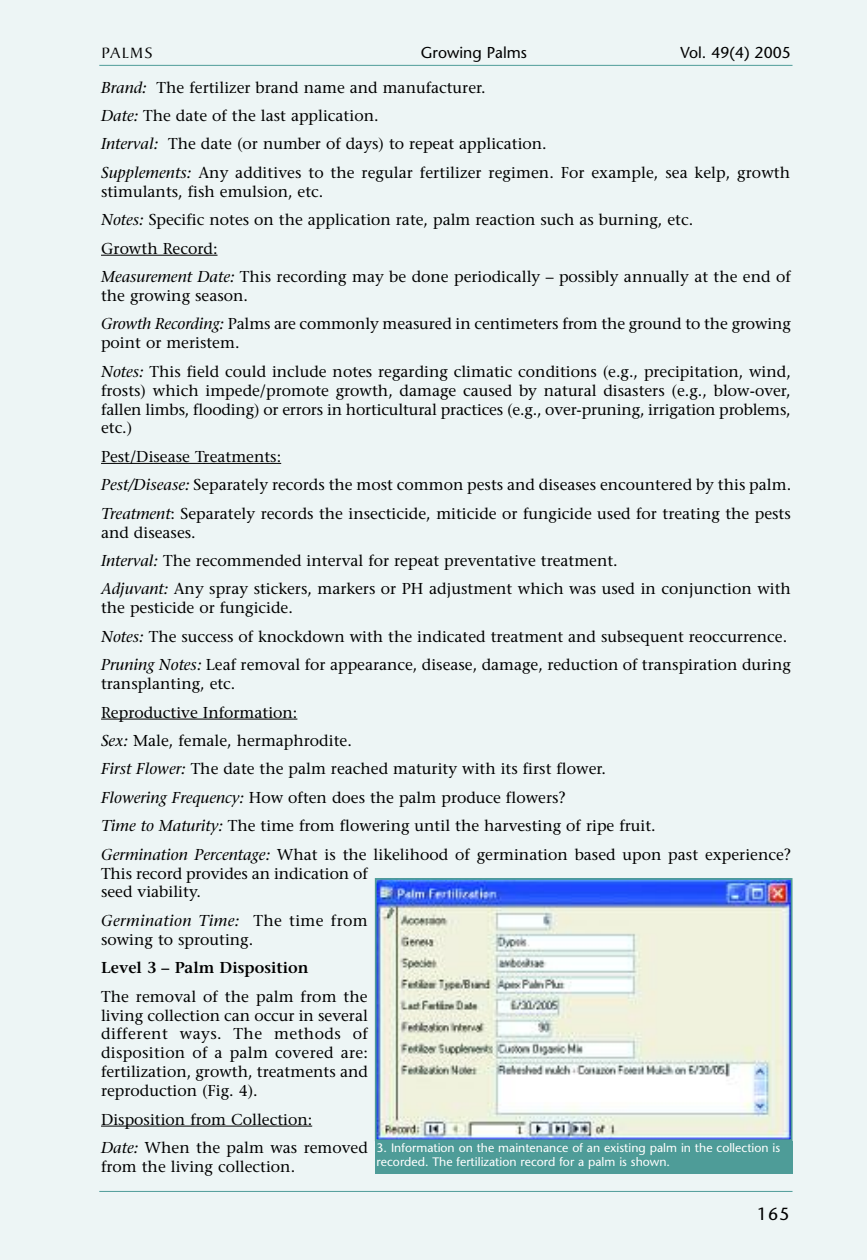
<style>
.page{position:relative;width:867px;height:1260px;background:#fff}
.page>*{position:absolute;margin:0;border:0;box-sizing:border-box;transform-origin:0 0}
.t1{font:17.5px "Stone Sans";color:#000}
.t2{font:15.75px/28.3px "Stone Serif";color:#000}
.t3{font:15.75px "Stone Sans";color:#000}
.t4{font:600 15.75px "Stone Serif";color:#000}
.t5{font:15.75px "Cygnet";letter-spacing:.055em;color:#000}
.t6{font:12.25px/14.7px "Stone Sans";color:#fff}
.s1{font-style:italic}
</style>
<div class="page">
<div style="left:0;top:0;width:866px;height:1260px;background:#edf5f5"></div>
<hr style="left:99px;top:1191px;width:693px;height:1px;background:#4e9c98">
<hr style="left:99px;top:65px;width:693px;height:1px;background:#4e9c98">
<hr style="left:101px;top:255px;width:116px;height:1px;background:#000">
<hr style="left:101px;top:463px;width:103px;height:1px;background:#000">
<hr style="left:203px;top:463px;width:78px;height:1px;background:#000">
<hr style="left:101px;top:719px;width:196px;height:1px;background:#000">
<hr style="left:101px;top:1126px;width:211px;height:1px;background:#000">
<img style="left:378px;top:881px;width:411px;height:257px">
<div style="left:375px;top:878px;width:417px;height:263px;border:2px solid #4e9c98"></div>
<div style="left:375px;top:1141px;width:417px;height:32px;background:#4e9c98"></div>
<p class="t5" style="left:101px;top:43px;width:53px">PALMS</p>
<p class="t3" style="left:421px;top:46px;width:108px">Growing Palms</p>
<p class="t3" style="left:680px;top:46px;width:112px">Vol. 49(4) 2005</p>
<p class="t2" style="left:101px;top:75px;width:690px"><span class="s1">Brand:</span> The fertilizer brand name and manufacturer.<br><span class="s1">Date:</span> The date of the last application.<br><span class="s1">Interval:</span> The date (or number of days) to repeat application.<br><span class="s1">Supplements:</span> Any additives to the regular fertilizer regimen. For example, sea kelp, growth</p>
<p class="t2" style="left:101px;top:179px;width:691px">stimulants, fish emulsion, etc.<br><span class="s1">Notes:</span> Specific notes on the application rate, palm reaction such as burning, etc.<br>Growth Record:<br><span class="s1">Measurement Date:</span> This recording may be done periodically – possibly annually at the end of</p>
<p class="t2" style="left:101px;top:283px;width:691px">the growing season.<br><span class="s1">Growth Recording:</span> Palms are commonly measured in centimeters from the ground to the growing</p>
<p class="t2" style="left:101px;top:330px;width:691px">point or meristem.<br><span class="s1">Notes:</span> This field could include notes regarding climatic conditions (e.g., precipitation, wind,</p>
<p class="t2" style="left:101px;top:382px;width:691px;line-height:18.9px;text-align:justify">frosts) which impede/promote growth, damage caused by natural disasters (e.g., blow-over, fallen limbs, flooding) or errors in horticultural practices (e.g., over-pruning, irrigation problems, etc.)</p>
<p class="t2" style="left:101px;top:444px;width:691px">Pest/Disease Treatments:<br><span class="s1">Pest/Disease:</span> Separately records the most common pests and diseases encountered by this palm.<br><span class="s1">Treatment</span>: Separately records the insecticide, miticide or fungicide used for treating the pests</p>
<p class="t2" style="left:101px;top:520px;width:691px">and diseases.<br><span class="s1">Interval:</span> The recommended interval for repeat preventative treatment.<br><span class="s1">Adjuvant:</span> Any spray stickers, markers or PH adjustment which was used in conjunction with</p>
<p class="t2" style="left:101px;top:595px;width:691px">the pesticide or fungicide.<br><span class="s1">Notes:</span> The success of knockdown with the indicated treatment and subsequent reoccurrence.<br><span class="s1">Pruning Notes:</span> Leaf removal for appearance, disease, damage, reduction of transpiration during</p>
<p class="t2" style="left:101px;top:671px;width:691px">transplanting, etc.<br>Reproductive Information:<br><span class="s1">Sex:</span> Male, female, hermaphrodite.<br><span class="s1">First Flower:</span> The date the palm reached maturity with its first flower.<br><span class="s1">Flowering Frequency:</span> How often does the palm produce flowers?<br><span class="s1">Time to Maturity:</span> The time from flowering until the harvesting of ripe fruit.<br><span class="s1">Germination Percentage:</span> What is the likelihood of germination based upon past experience?</p>
<p class="t2" style="left:101px;top:865px;width:268px;line-height:18.9px">This record provides an indication of seed viability.</p>
<p class="t2" style="left:101px;top:913px;width:268px;line-height:18.9px"><span class="s1">Germination Time:</span> The time from sowing to sprouting.</p>
<p class="t4" style="left:101px;top:962px;width:209px">Level 3 – Palm Disposition</p>
<p class="t2" style="left:101px;top:988px;width:268px;line-height:18.9px;text-align:justify">The removal of the palm from the living collection can occur in several different ways. The methods of disposition of a palm covered are: fertilization, growth, treatments and reproduction (Fig. 4).</p>
<p class="t2" style="left:101px;top:1107px;width:268px">Disposition from Collection:<br><span class="s1">Date:</span> When the palm was removed</p>
<p class="t2" style="left:101px;top:1154px;width:195px">from the living collection.</p>
<p class="t6" style="left:376px;top:1141px;width:405px">3. Information on the maintenance of an existing palm in the collection is recorded. The fertilization record for a palm is shown.</p>
<p class="t1" style="left:757px;top:1207px;width:34px">165</p>
</div>
